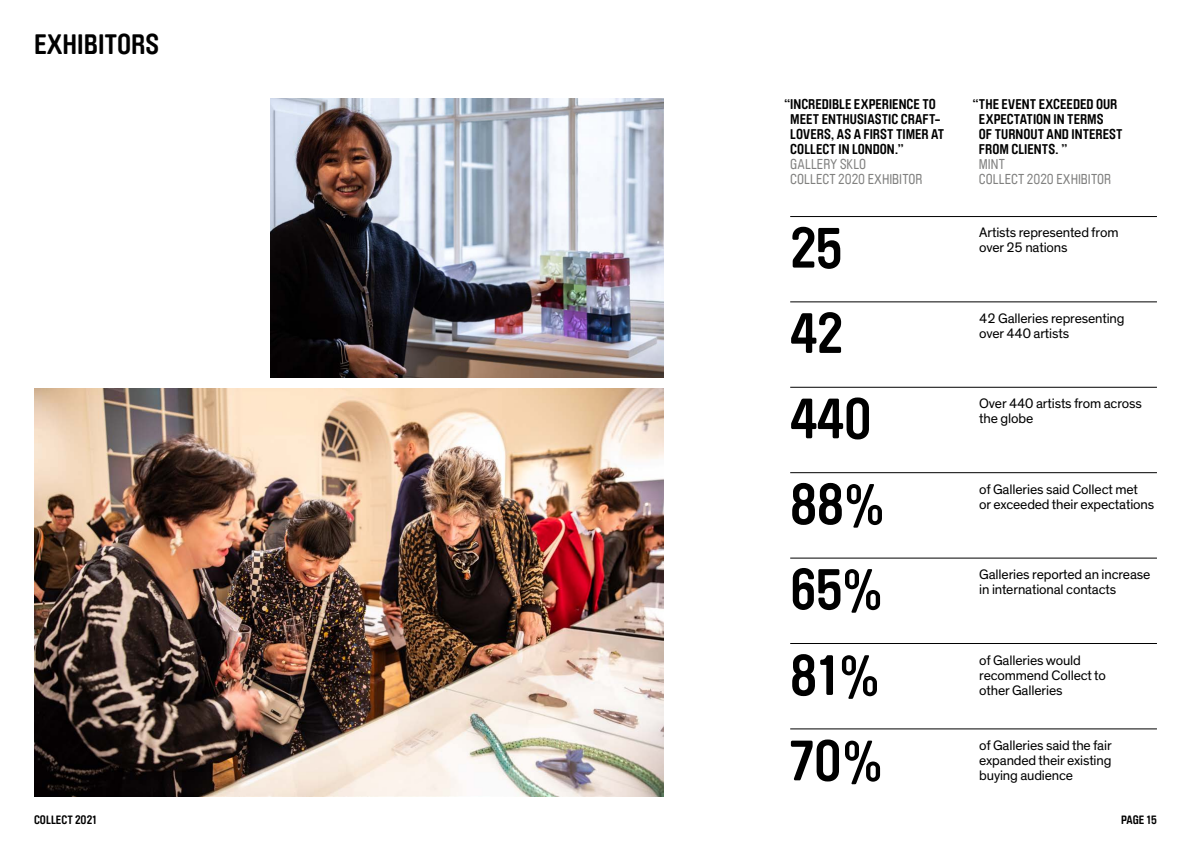
<style>
.page{position:relative;width:1191px;height:842px;background:#fff}
.page>*{position:absolute;margin:0;border:0;box-sizing:border-box;transform-origin:0 0}
.t1{font:700 56px "Brauer Neue";letter-spacing:-.01em;color:#000}
.t2{font:700 28px "Brauer Neue";color:#000}
.t3{font:14px/15px "Theinhardt";letter-spacing:-.01em;color:#000}
.t4{font:700 14px/15px "Brauer Neue";color:#000}
.t5{font:14px/15px "Brauer Neue";letter-spacing:.005em;color:#80807f}
.t6{font:700 12px "Brauer Neue";color:#000}
</style>
<div class="page">
<img style="left:34px;top:389px;width:629px;height:408px">
<img style="left:270px;top:99px;width:393px;height:278px">
<hr style="left:790px;top:472px;width:367px;height:1px;background:#000">
<hr style="left:790px;top:387px;width:367px;height:1px;background:#000">
<hr style="left:790px;top:301px;width:367px;height:1px;background:#000">
<hr style="left:790px;top:216px;width:367px;height:1px;background:#000">
<hr style="left:790px;top:558px;width:367px;height:1px;background:#000">
<hr style="left:790px;top:643px;width:367px;height:1px;background:#000">
<hr style="left:790px;top:728px;width:367px;height:1px;background:#000">
<h2 class="t2" style="left:34px;top:28px;width:127px">EXHIBITORS</h2>
<p class="t4" style="left:790px;top:97px;width:156px;text-indent:-6px">“INCREDIBLE EXPERIENCE TO<br>MEET ENTHUSIASTIC CRAFT-<br>LOVERS, AS A FIRST TIMER AT<br>COLLECT IN LONDON.”</p>
<p class="t5" style="left:790px;top:157px;width:134px">GALLERY SKLO<br>COLLECT 2020 EXHIBITOR</p>
<p class="t4" style="left:979px;top:97px;width:145px;text-indent:-6px">“THE EVENT EXCEEDED OUR<br>EXPECTATION IN TERMS<br>OF TURNOUT AND INTEREST<br>FROM CLIENTS. ”</p>
<p class="t5" style="left:979px;top:157px;width:134px">MINT<br>COLLECT 2020 EXHIBITOR</p>
<h1 class="t1" style="left:790px;top:216px;width:54px">25</h1>
<p class="t3" style="left:979px;top:226px;width:141px">Artists represented from over 25 nations</p>
<h1 class="t1" style="left:790px;top:301px;width:54px">42</h1>
<p class="t3" style="left:979px;top:311px;width:147px">42 Galleries representing over 440 artists</p>
<h1 class="t1" style="left:790px;top:387px;width:83px">440</h1>
<h1 class="t1" style="left:790px;top:472px;width:96px">88%</h1>
<p class="t3" style="left:979px;top:396px;width:164px">Over 440 artists from across the globe</p>
<p class="t3" style="left:979px;top:482px;width:176px">of Galleries said Collect met<br>or exceeded their expectations</p>
<h1 class="t1" style="left:790px;top:557px;width:94px">65%</h1>
<p class="t3" style="left:979px;top:567px;width:173px">Galleries reported an increase in international contacts</p>
<h1 class="t1" style="left:790px;top:643px;width:91px">81%</h1>
<h1 class="t1" style="left:790px;top:729px;width:94px">70%</h1>
<p class="t3" style="left:979px;top:653px;width:128px">of Galleries would recommend Collect to</p>
<p class="t3" style="left:979px;top:683px;width:85px">other Galleries</p>
<p class="t3" style="left:979px;top:738px;width:134px">of Galleries said the fair expanded their existing</p>
<p class="t3" style="left:979px;top:768px;width:95px">buying audience</p>
<p class="t6" style="left:34px;top:813px;width:64px">COLLECT 2021</p>
<p class="t6" style="left:1121px;top:813px;width:37px">PAGE 15</p>
</div>
